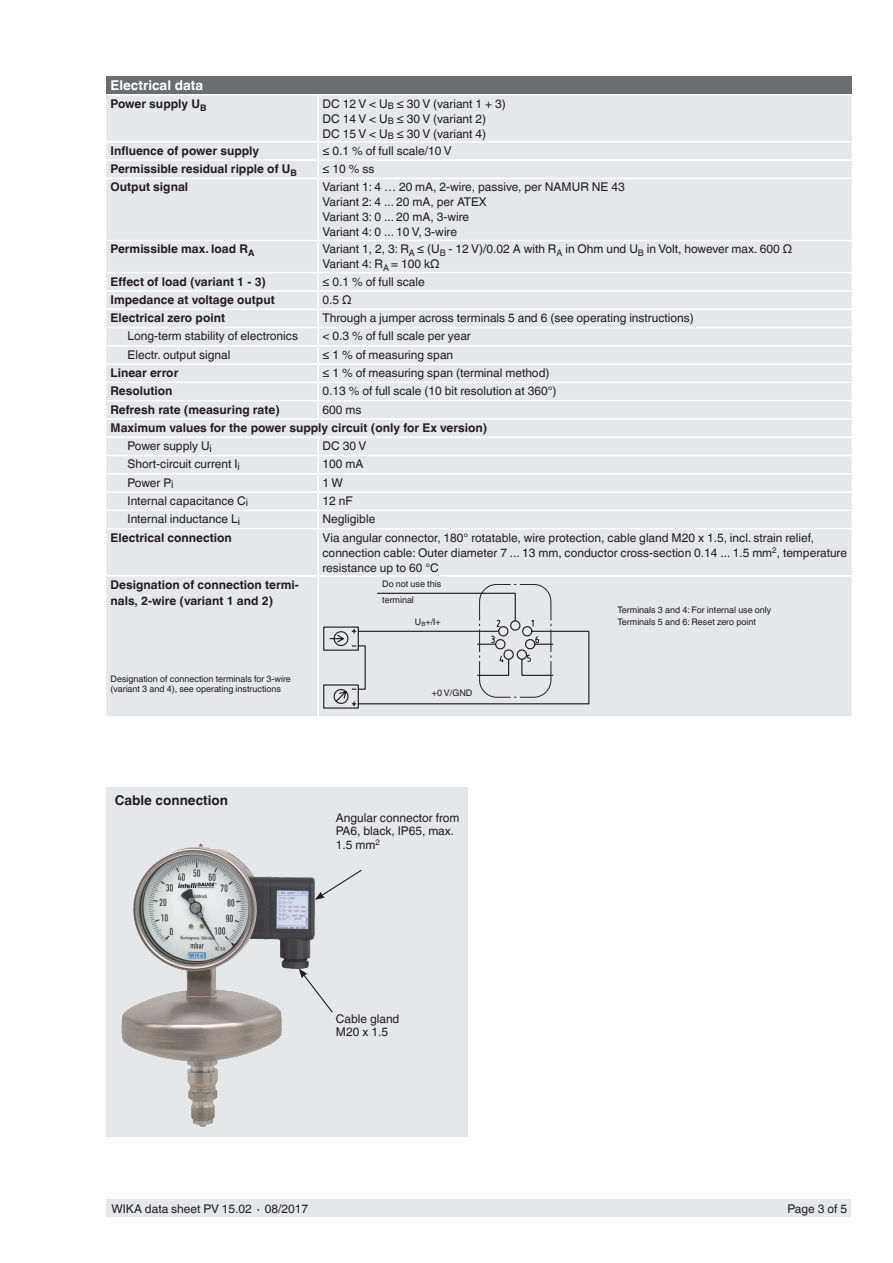
<style>
.page{position:relative;width:893px;height:1263px;background:#fff}
.page>*{position:absolute;margin:0;border:0;box-sizing:border-box;transform-origin:0 0}
.t1{font:700 13.5px "Helvetica World";color:#231f20}
.t2{font:700 13.5px "Helvetica World";color:#fff}
.t3{font:12px/15px "Helvetica World";color:#231f20}
.t4{font:700 12px/18.3px "Helvetica World";color:#231f20}
.t5{font:9px/10.5px "Helvetica World";color:#231f20}
.s1{font-weight:400}
</style>
<div class="page">
<div style="left:106px;top:1199px;width:744px;height:18px;background:#e6e7e9"></div>
<svg style="left:106px;top:787px;width:362px;height:349px;background:#d5d6d7"></svg>
<svg style="left:299px;top:968px;width:35px;height:46px;background:#dbdcde"></svg>
<svg style="left:315px;top:869px;width:48px;height:31px"></svg>
<img style="left:134px;top:844px;width:66px;height:54px">
<div style="left:106px;top:77px;width:746px;height:18px;background:#6c6d70"></div>
<div style="left:106px;top:95px;width:746px;height:621px;background:#e6e7e9"></div>
<hr style="left:317px;top:95px;width:2px;height:46px;background:#fff">
<hr style="left:106px;top:141px;width:212px;height:2px;background:#fff">
<hr style="left:318px;top:141px;width:534px;height:2px;background:#fff">
<hr style="left:106px;top:159px;width:212px;height:2px;background:#fff">
<hr style="left:318px;top:159px;width:534px;height:2px;background:#fff">
<svg style="left:317px;top:143px;width:2px;height:35px"></svg>
<hr style="left:106px;top:178px;width:212px;height:1px;background:#fff">
<hr style="left:318px;top:178px;width:534px;height:1px;background:#fff">
<hr style="left:317px;top:179px;width:2px;height:61px;background:#fff">
<hr style="left:106px;top:290px;width:212px;height:2px;background:#fff">
<hr style="left:318px;top:290px;width:534px;height:2px;background:#fff">
<hr style="left:106px;top:308px;width:212px;height:2px;background:#fff">
<hr style="left:318px;top:308px;width:534px;height:2px;background:#fff">
<hr style="left:106px;top:327px;width:212px;height:1px;background:#fff">
<hr style="left:318px;top:327px;width:534px;height:1px;background:#fff">
<hr style="left:106px;top:345px;width:212px;height:2px;background:#fff">
<hr style="left:318px;top:345px;width:534px;height:2px;background:#fff">
<hr style="left:106px;top:363px;width:212px;height:2px;background:#fff">
<hr style="left:318px;top:363px;width:534px;height:2px;background:#fff">
<hr style="left:106px;top:382px;width:212px;height:1px;background:#fff">
<hr style="left:318px;top:382px;width:534px;height:1px;background:#fff">
<hr style="left:106px;top:400px;width:212px;height:1px;background:#fff">
<hr style="left:318px;top:400px;width:534px;height:1px;background:#fff">
<svg style="left:317px;top:273px;width:2px;height:145px"></svg>
<hr style="left:106px;top:418px;width:212px;height:2px;background:#fff">
<hr style="left:318px;top:418px;width:534px;height:2px;background:#fff">
<hr style="left:106px;top:436px;width:212px;height:2px;background:#fff">
<hr style="left:318px;top:436px;width:534px;height:2px;background:#fff">
<hr style="left:106px;top:455px;width:212px;height:1px;background:#fff">
<hr style="left:318px;top:455px;width:534px;height:1px;background:#fff">
<hr style="left:106px;top:473px;width:212px;height:2px;background:#fff">
<hr style="left:318px;top:473px;width:534px;height:2px;background:#fff">
<hr style="left:106px;top:491px;width:212px;height:2px;background:#fff">
<hr style="left:318px;top:491px;width:534px;height:2px;background:#fff">
<hr style="left:106px;top:510px;width:212px;height:1px;background:#fff">
<hr style="left:318px;top:510px;width:534px;height:1px;background:#fff">
<svg style="left:317px;top:438px;width:2px;height:90px"></svg>
<hr style="left:106px;top:528px;width:212px;height:1px;background:#fff">
<hr style="left:318px;top:528px;width:534px;height:1px;background:#fff">
<hr style="left:317px;top:529px;width:2px;height:46px;background:#fff">
<hr style="left:106px;top:575px;width:212px;height:1px;background:#fff">
<hr style="left:318px;top:575px;width:534px;height:1px;background:#fff">
<hr style="left:317px;top:576px;width:2px;height:140px;background:#fff">
<hr style="left:106px;top:240px;width:212px;height:1px;background:#fff">
<hr style="left:106px;top:272px;width:212px;height:1px;background:#fff">
<hr style="left:318px;top:240px;width:534px;height:1px;background:#fff">
<hr style="left:317px;top:241px;width:2px;height:31px;background:#fff">
<hr style="left:318px;top:272px;width:534px;height:1px;background:#fff">
<hr style="left:106px;top:94px;width:212px;height:1px;background:#fff">
<hr style="left:318px;top:94px;width:534px;height:1px;background:#fff">
<svg style="left:323px;top:584px;width:266px;height:125px;background:#d9dadc"></svg>
<p class="t2" style="left:111px;top:78px;width:94px">Electrical data</p>
<p class="t4" style="left:111px;top:94px;width:97px">Power supply U<sub>B</sub></p>
<p class="t3" style="left:322px;top:96px;width:185px">DC 12 V &lt; U<sub>B</sub> ≤ 30 V (variant 1 + 3)<br>DC 14 V &lt; U<sub>B</sub> ≤ 30 V (variant 2)<br>DC 15 V &lt; U<sub>B</sub> ≤ 30 V (variant 4)</p>
<p class="t4" style="left:111px;top:141px;width:150px">Influence of power supply</p>
<p class="t3" style="left:322px;top:143px;width:131px">≤ 0.1 % of full scale/10 V</p>
<p class="t4" style="left:111px;top:160px;width:188px">Permissible residual ripple of U<sub>B</sub></p>
<p class="t3" style="left:322px;top:161px;width:53px">≤ 10 % ss</p>
<p class="t4" style="left:111px;top:178px;width:79px">Output signal</p>
<p class="t3" style="left:322px;top:180px;width:304px">Variant 1: 4 … 20 mA, 2-wire, passive, per NAMUR NE 43<br>Variant 2: 4 ... 20 mA, per ATEX<br>Variant 3: 0 ... 20 mA, 3-wire<br>Variant 4: 0 ... 10 V, 3-wire</p>
<p class="t4" style="left:111px;top:240px;width:145px">Permissible max. load R<sub>A</sub></p>
<p class="t3" style="left:322px;top:242px;width:471px">Variant 1, 2, 3: R<sub>A</sub> ≤ (U<sub>B</sub> - 12 V)/0.02 A with R<sub>A</sub> in Ohm und U<sub>B</sub> in Volt, however max. 600 Ω<br>Variant 4: R<sub>A</sub> = 100 kΩ</p>
<p class="t4" style="left:111px;top:272px;width:157px">Effect of load (variant 1 - 3)</p>
<p class="t3" style="left:322px;top:274px;width:104px">≤ 0.1 % of full scale</p>
<p class="t4" style="left:111px;top:291px;width:166px">Impedance at voltage output</p>
<p class="t3" style="left:322px;top:292px;width:31px">0.5 Ω</p>
<p class="t4" style="left:111px;top:309px;width:116px">Electrical zero point</p>
<p class="t3" style="left:322px;top:310px;width:373px">Through a jumper across terminals 5 and 6 (see operating instructions)</p>
<p class="t3" style="left:128px;top:329px;width:172px">Long-term stability of electronics</p>
<p class="t3" style="left:322px;top:329px;width:150px">&lt; 0.3 % of full scale per year</p>
<p class="t3" style="left:128px;top:347px;width:104px">Electr. output signal</p>
<p class="t3" style="left:322px;top:347px;width:132px">≤ 1 % of measuring span</p>
<p class="t4" style="left:111px;top:364px;width:69px">Linear error</p>
<p class="t3" style="left:322px;top:365px;width:228px">≤ 1 % of measuring span (terminal method)</p>
<p class="t4" style="left:111px;top:382px;width:63px">Resolution</p>
<p class="t3" style="left:322px;top:384px;width:236px">0.13 % of full scale (10 bit resolution at 360°)</p>
<p class="t4" style="left:111px;top:400px;width:171px">Refresh rate (measuring rate)</p>
<p class="t3" style="left:322px;top:402px;width:40px">600 ms</p>
<p class="t4" style="left:128px;top:419px;width:361px;text-indent:-17px">Maximum values for the power supply circuit (only for Ex version)<br><span class="s1">Power supply U</span><sub>i</sub></p>
<p class="t3" style="left:322px;top:438px;width:45px">DC 30 V</p>
<p class="t3" style="left:128px;top:457px;width:114px">Short-circuit current I<sub>i</sub></p>
<p class="t3" style="left:322px;top:457px;width:42px">100 mA</p>
<p class="t3" style="left:128px;top:475px;width:47px">Power P<sub>i</sub></p>
<p class="t3" style="left:322px;top:475px;width:22px">1 W</p>
<p class="t3" style="left:128px;top:493px;width:122px">Internal capacitance C<sub>i</sub></p>
<p class="t3" style="left:322px;top:493px;width:32px">12 nF</p>
<p class="t3" style="left:128px;top:512px;width:114px">Internal inductance L<sub>i</sub></p>
<p class="t3" style="left:322px;top:512px;width:54px">Negligible</p>
<p class="t4" style="left:111px;top:528px;width:123px">Electrical connection</p>
<p class="t3" style="left:322px;top:530px;width:526px">Via angular connector, 180° rotatable, wire protection, cable gland M20 x 1.5, incl. strain relief, connection cable: Outer diameter 7 ... 13 mm, conductor cross-section 0.14 ... 1.5 mm<sup>2</sup>, temperature resistance up to 60 °C</p>
<p class="t4" style="left:111px;top:576px;width:190px;line-height:16.5px">Designation of connection termi&shy;nals, 2-wire (variant 1 and 2)</p>
<p class="t5" style="left:382px;top:575px;width:60px;line-height:16.5px">Do not use this terminal</p>
<p class="t5" style="left:415px;top:616px;width:27px">U<sub>B</sub>+/I+</p>
<p class="t5" style="left:618px;top:604px;width:155px;line-height:12px">Terminals 3 and 4: For internal use only<br>Terminals 5 and 6: Reset zero point</p>
<p class="t5" style="left:111px;top:673px;width:182px">Designation of connection terminals for 3-wire (variant 3 and 4), see operating instructions</p>
<p class="t1" style="left:115px;top:792px;width:115px">Cable connection</p>
<p class="t5" style="left:432px;top:688px;width:42px">+0 V/GND</p>
<p class="t3" style="left:336px;top:811px;width:125px;line-height:13.5px">Angular connector from<br>PA6, black, IP65, max.<br>1.5 mm<sup>2</sup></p>
<p class="t3" style="left:336px;top:1012px;width:65px;line-height:13.5px">Cable gland<br>M20 x 1.5</p>
<p class="t3" style="left:111px;top:1201px;width:198px">WIKA data sheet PV 15.02 ∙ 08/2017</p>
<p class="t3" style="left:788px;top:1201px;width:61px">Page 3 of 5</p>
</div>
